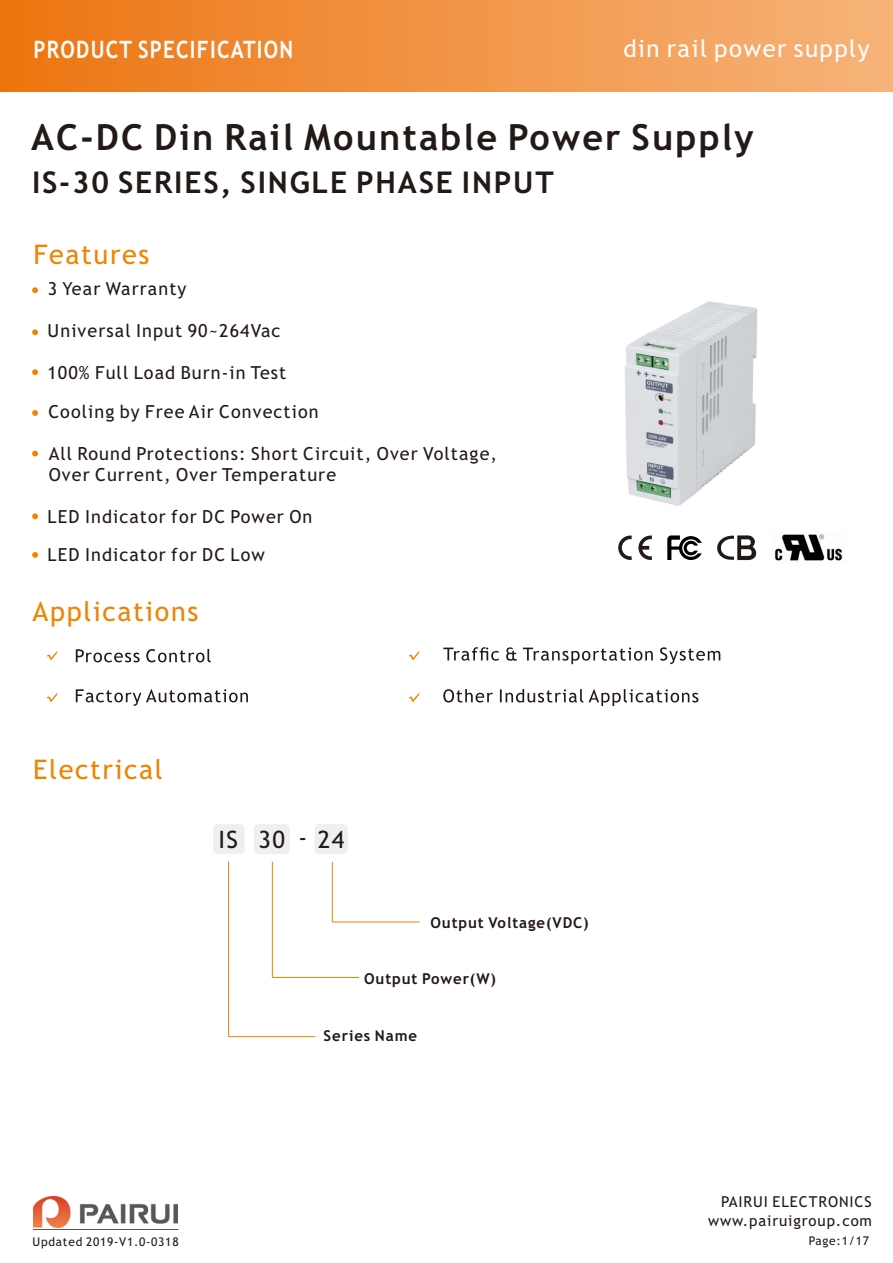
<style>
.page{position:relative;width:893px;height:1263px;background:#fff}
.page>*{position:absolute;margin:0;border:0;box-sizing:border-box;transform-origin:0 0}
.t1{font:700 36px "Trebuchet MS";letter-spacing:.06em;color:#231916}
.t2{font:700 30px "Trebuchet MS";letter-spacing:.06em;color:#231916}
.t3{font:27px "Trebuchet MS";letter-spacing:.06em;color:#f08300}
.t4{font:700 24px "Trebuchet MS";letter-spacing:.06em;color:#fff;scale:.86 1}
.t5{font:24px "Trebuchet MS";letter-spacing:.06em;color:#fff}
.t6{font:24px "Trebuchet MS";color:#231916}
.t7{font:18px/20.9px "Trebuchet MS";letter-spacing:.06em;color:#231916}
.t8{font:700 15px "Trebuchet MS";letter-spacing:.06em;color:#231916}
.t9{font:15px "Trebuchet MS";letter-spacing:.06em;color:#231916}
.t10{font:12px "Trebuchet MS";letter-spacing:.06em;color:#231916}
</style>
<div class="page">
<div style="left:0;top:0;width:893px;height:91px;background:linear-gradient(to right,#ec7511,#f6b47b)"></div>
<svg style="left:32px;top:287px;width:6px;height:6px"></svg>
<svg style="left:32px;top:329px;width:6px;height:6px"></svg>
<svg style="left:32px;top:552px;width:6px;height:6px"></svg>
<svg style="left:32px;top:369px;width:6px;height:6px"></svg>
<svg style="left:32px;top:451px;width:6px;height:5px"></svg>
<svg style="left:47px;top:651px;width:10px;height:10px"></svg>
<svg style="left:76px;top:649px;width:135px;height:13px"></svg>
<svg style="left:443px;top:647px;width:277px;height:17px"></svg>
<svg style="left:76px;top:689px;width:172px;height:17px"></svg>
<svg style="left:47px;top:693px;width:10px;height:9px"></svg>
<svg style="left:409px;top:651px;width:10px;height:10px"></svg>
<svg style="left:32px;top:513px;width:6px;height:6px"></svg>
<svg style="left:443px;top:689px;width:255px;height:17px"></svg>
<svg style="left:409px;top:693px;width:10px;height:9px"></svg>
<img style="left:33px;top:1196px;width:144px;height:31px">
<hr style="left:33px;top:1229px;width:145px;height:1px;background:#595857">
<svg style="left:32px;top:410px;width:6px;height:6px"></svg>
<div style="left:213px;top:824px;width:32px;height:30px;background:#eeefef;border-radius:5px"></div>
<div style="left:254px;top:824px;width:36px;height:30px;background:#eeefef;border-radius:5px"></div>
<hr style="left:228px;top:862px;width:1px;height:174px;background:#f08300">
<hr style="left:272px;top:862px;width:1px;height:115px;background:#f08300">
<div style="left:314px;top:824px;width:34px;height:30px;background:#eeefef;border-radius:5px"></div>
<hr style="left:332px;top:862px;width:1px;height:60px;background:#f08300">
<hr style="left:332px;top:922px;width:88px;height:1px;background:#f08300">
<hr style="left:272px;top:977px;width:87px;height:1px;background:#f08300">
<hr style="left:229px;top:1036px;width:86px;height:1px;background:#f08300">
<svg style="left:618px;top:535px;width:14px;height:25px"></svg>
<svg style="left:638px;top:535px;width:14px;height:25px"></svg>
<svg style="left:667px;top:535px;width:35px;height:25px"></svg>
<svg style="left:717px;top:535px;width:39px;height:25px"></svg>
<img style="left:774px;top:534px;width:69px;height:27px">
<img style="left:624px;top:301px;width:134px;height:205px">
<h3 class="t4" style="left:33px;top:40px;width:304px">PRODUCT SPECIFICATION</h3>
<h3 class="t5" style="left:623px;top:39px;width:248px">din rail power supply</h3>
<h1 class="t1" style="left:31px;top:123px;width:724px">AC-DC Din Rail Mountable Power Supply</h1>
<h2 class="t2" style="left:32px;top:171px;width:523px">IS-30 SERIES, SINGLE PHASE INPUT</h2>
<h3 class="t3" style="left:33px;top:244px;width:118px">Features</h3>
<p class="t7" style="left:48px;top:280px;width:140px">3 Year Warranty</p>
<p class="t7" style="left:48px;top:322px;width:234px">Universal Input 90~264Vac</p>
<p class="t7" style="left:47px;top:364px;width:241px">100% Full Load Burn-in Test</p>
<p class="t7" style="left:48px;top:403px;width:272px">Cooling by Free Air Convection</p>
<p class="t7" style="left:49px;top:445px;width:450px">All Round Protections: Short Circuit, Over Voltage,<br>Over Current, Over Temperature</p>
<p class="t7" style="left:48px;top:508px;width:266px">LED Indicator for DC Power On</p>
<p class="t7" style="left:48px;top:546px;width:219px">LED Indicator for DC Low</p>
<h3 class="t3" style="left:33px;top:601px;width:167px">Applications</h3>
<h3 class="t3" style="left:33px;top:759px;width:131px">Electrical</h3>
<h3 class="t6" style="left:218px;top:830px;width:68px">IS 30</h3>
<h3 class="t6" style="left:298px;top:830px;width:47px">- 24</h3>
<p class="t8" style="left:430px;top:916px;width:160px">Output Voltage(VDC)</p>
<p class="t8" style="left:364px;top:973px;width:133px">Output Power(W)</p>
<p class="t8" style="left:324px;top:1030px;width:95px">Series Name</p>
<p class="t10" style="left:33px;top:1237px;width:147px">Updated 2019-V1.0-0318</p>
<p class="t9" style="left:721px;top:1196px;width:152px">PAIRUI ELECTRONICS</p>
<p class="t9" style="left:708px;top:1215px;width:165px">www.pairuigroup.com</p>
<p class="t10" style="left:809px;top:1236px;width:62px">Page:1/17</p>
</div>
